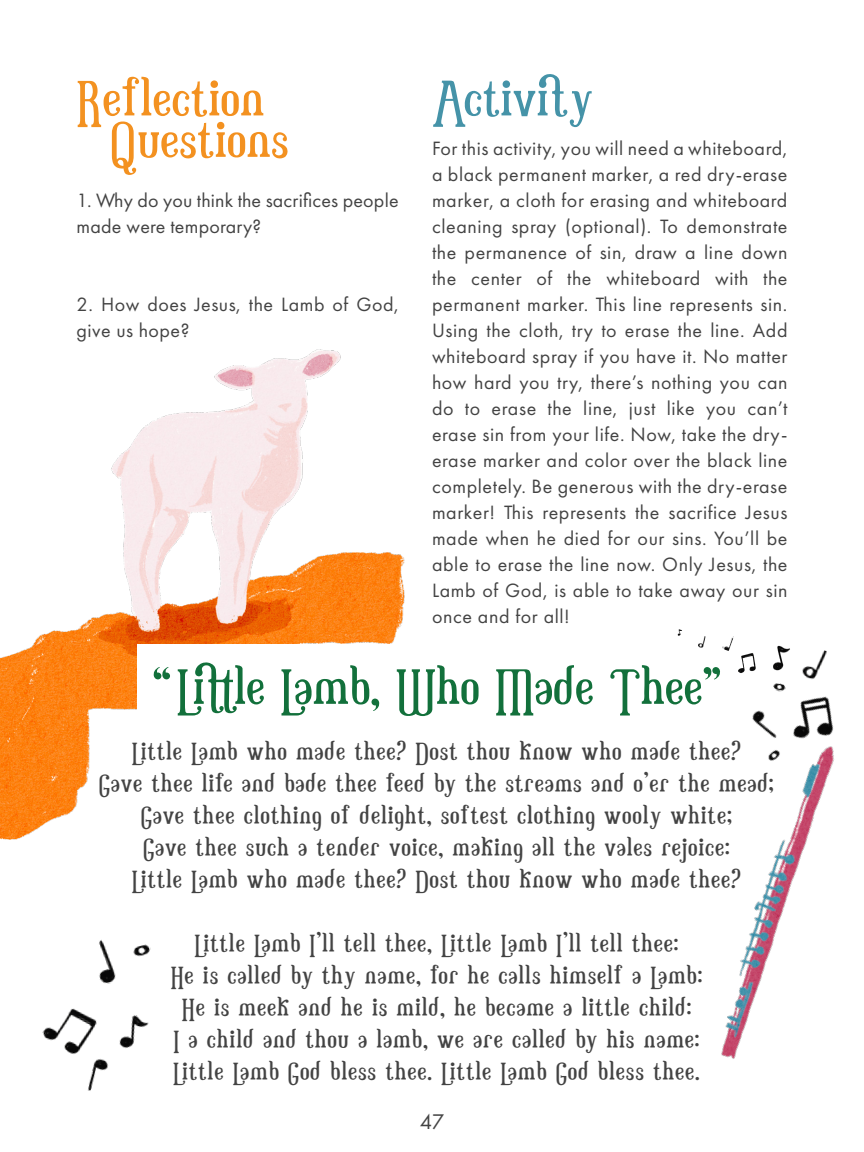
<style>
.page{position:relative;width:864px;height:1152px;background:#fff}
.page>*{position:absolute;margin:0;border:0;box-sizing:border-box;transform-origin:0 0}
.t1{font:66px "Little Baby";letter-spacing:-.005em;color:#12703b}
.t2{font:66px "Little Baby";color:#f39120}
.t3{font:66px "Little Baby";color:#4593a8}
.t4{font:32px "Little Baby";letter-spacing:.025em;color:#434343}
.t5{font:22px "Futura PT";color:#434343}
.t6{font:20px/26px "Futura PT";letter-spacing:.025em;color:#434343}
.s1{color:#f39221}
</style>
<div class="page">
<img style="left:34px;top:349px;width:371px;height:294px">
<img style="left:721px;top:790px;width:103px;height:269px">
<img style="left:738px;top:669px;width:96px;height:121px">
<img style="left:772px;top:645px;width:18px;height:26px">
<img style="left:799px;top:650px;width:29px;height:32px">
<svg style="left:773px;top:683px;width:13px;height:10px"></svg>
<img style="left:722px;top:636px;width:12px;height:15px">
<img style="left:739px;top:653px;width:18px;height:20px">
<svg style="left:698px;top:636px;width:8px;height:12px"></svg>
<svg style="left:677px;top:629px;width:5px;height:7px"></svg>
<img style="left:42px;top:1008px;width:107px;height:83px">
<img style="left:99px;top:940px;width:52px;height:44px">
<img style="left:0;top:643px;width:137px;height:197px">
<p class="t3" style="left:432px;top:66px;width:162px">Activity</p>
<p class="t6" style="left:432px;top:135px;width:357px;text-align:justify">For this activity, you will need a whiteboard, a black permanent marker, a red dry-erase marker, a cloth for erasing and whiteboard cleaning spray (optional). To demonstrate the permanence of sin, draw a line down the center of the whiteboard with the permanent marker. This line represents sin.<br>Using the cloth, try to erase the line. Add whiteboard spray if you have it. No matter how hard you try, there’s nothing you can do to erase the line, just like you can’t erase sin from your life. Now, take the dry&shy;erase marker and color over the black line completely. Be generous with the dry-erase marker! This represents the sacrifice Jesus made when he died for our sins. You’ll be able to erase the line now. Only Jesus, the Lamb of God, is able to take away our sin once and for all!</p>
<p class="t1" style="left:177px;top:654px;width:546px">Little Lamb, Who Made Thee”</p>
<p class="t2" style="left:76px;top:66px;width:190px"><span class="s1">R</span>eflection</p>
<p class="t2" style="left:111px;top:107px;width:180px">Questions</p>
<p class="t6" style="left:76px;top:187px;width:324px">1. Why do you think the sacrifices people made were temporary?</p>
<p class="t6" style="left:76px;top:291px;width:324px">2. How does Jesus, the Lamb of God, give us hope?</p>
<p class="t1" style="left:171px;top:692px;width:20px;rotate:-180deg">”</p>
<p class="t4" style="left:132px;top:735px;width:611px">Little Lamb who made thee? Dost thou know who made thee?</p>
<p class="t4" style="left:99px;top:767px;width:676px">Gave thee life and bade thee feed by the streams and o’er the mead;</p>
<p class="t4" style="left:141px;top:799px;width:592px">Gave thee clothing of delight, softest clothing wooly white;</p>
<p class="t4" style="left:143px;top:831px;width:588px">Gave thee such a tender voice, making all the vales rejoice:</p>
<p class="t4" style="left:132px;top:863px;width:611px">Little Lamb who made thee? Dost thou know who made thee?</p>
<p class="t4" style="left:195px;top:927px;width:485px">Little Lamb I’ll tell thee, Little Lamb I’ll tell thee:</p>
<p class="t4" style="left:171px;top:959px;width:533px">He is called by thy name, for he calls himself a Lamb:</p>
<p class="t4" style="left:182px;top:991px;width:511px">He is meek and he is mild, he became a little child:</p>
<p class="t4" style="left:174px;top:1023px;width:527px">I a child and thou a lamb, we are called by his name:</p>
<p class="t4" style="left:173px;top:1055px;width:528px">Little Lamb God bless thee. Little Lamb God bless thee.</p>
<p class="t5" style="left:420px;top:1108px;width:26px">47</p>
</div>
